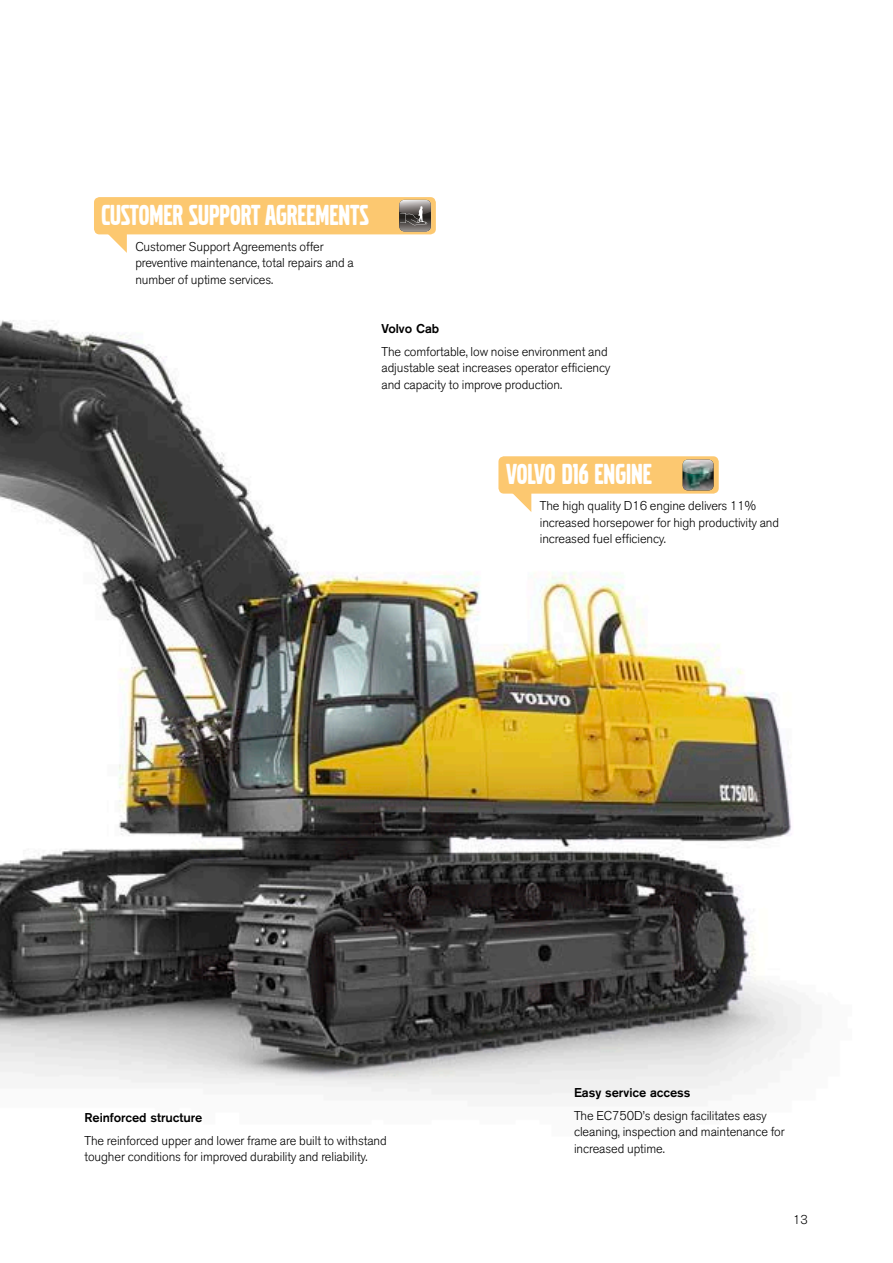
<style>
.page{position:relative;width:893px;height:1263px;background:#fff}
.page>*{position:absolute;margin:0;border:0;box-sizing:border-box;transform-origin:0 0}
.t1{font:30px "Volvo Broad Pro";color:#fff}
.t2{font:300 12.75px/16.5px "Volvo Sans Pro";letter-spacing:-.005em;color:#000}
.t3{font:500 12.75px "Volvo Sans Pro";color:#000}
</style>
<div class="page">
<img style="left:0;top:197px;width:802px;height:898px">
<div style="left:498px;top:456px;width:221px;height:38px;background:#fcc870;border-radius:6px"></div>
<svg style="left:512px;top:493px;width:19px;height:19px"></svg>
<svg style="left:683px;top:462px;width:31px;height:29px"></svg>
<img style="left:683px;top:460px;width:30px;height:14px">
<div style="left:94px;top:197px;width:342px;height:37px;background:#fcc870;border-radius:6px"></div>
<svg style="left:107px;top:234px;width:20px;height:19px"></svg>
<svg style="left:400px;top:200px;width:31px;height:32px"></svg>
<svg style="left:399px;top:200px;width:32px;height:31px"></svg>
<h1 class="t1" style="left:102px;top:201px;width:269px">CUSTOMER SUPPORT AGREEMENTS</h1>
<p class="t2" style="left:135px;top:238px;width:220px">Customer Support Agreements offer preventive maintenance, total repairs and a number of uptime services.</p>
<p class="t3" style="left:382px;top:321px;width:59px">Volvo Cab</p>
<p class="t2" style="left:382px;top:343px;width:230px">The comfortable, low noise environment and adjustable seat increases operator efficiency and capacity to improve production.</p>
<h1 class="t1" style="left:506px;top:460px;width:147px">VOLVO D16 ENGINE</h1>
<p class="t2" style="left:540px;top:497px;width:241px">The high quality D16 engine delivers 11% increased horsepower for high productivity and increased fuel efficiency.</p>
<p class="t3" style="left:84px;top:1110px;width:119px">Reinforced structure</p>
<p class="t2" style="left:84px;top:1132px;width:304px">The reinforced upper and lower frame are built to withstand tougher conditions for improved durability and reliability.</p>
<p class="t3" style="left:574px;top:1085px;width:118px">Easy service access</p>
<p class="t2" style="left:574px;top:1107px;width:212px">The EC750D’s design facilitates easy cleaning, inspection and maintenance for increased uptime.</p>
<p class="t2" style="left:793px;top:1211px;width:16px">13</p>
</div>
